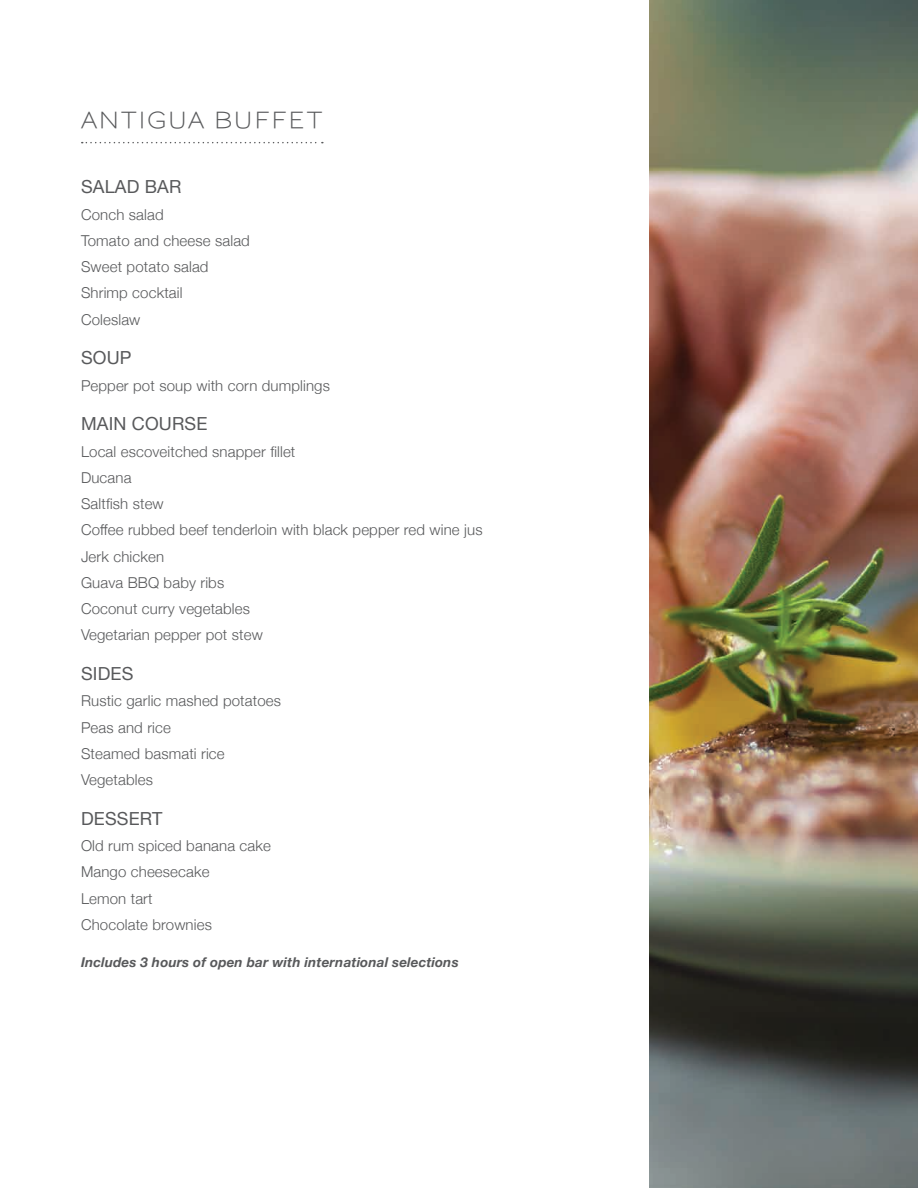
<style>
.page{position:relative;width:918px;height:1188px;background:#fff}
.page>*{position:absolute;margin:0;border:0;box-sizing:border-box;transform-origin:0 0}
.t1{font:600 22.5px "Sansumi";letter-spacing:.05em;color:#58595b;scale:1.04 1}
.t2{font:18px "Helvetica Neue";letter-spacing:.01em;color:#58595b}
.t3{font:300 15px/26.2px "Helvetica Neue";letter-spacing:.01em;color:#58595b}
.t4{font:italic 700 13.5px "Helvetica Neue";letter-spacing:.01em;color:#58595b}
</style>
<div class="page">
<svg style="left:82px;top:142px;width:241px;height:1px"></svg>
<img style="left:649px;top:0;width:269px;height:1188px">
<h1 class="t1" style="left:81px;top:108px;width:234px">ANTIGUA BUFFET</h1>
<p class="t2" style="left:81px;top:174px;width:102px">SALAD BAR</p>
<p class="t3" style="left:81px;top:200px;width:170px">Conch salad<br>Tomato and cheese salad<br>Sweet potato salad<br>Shrimp cocktail<br>Coleslaw</p>
<p class="t2" style="left:81px;top:345px;width:52px">SOUP</p>
<p class="t3" style="left:81px;top:371px;width:251px">Pepper pot soup with corn dumplings</p>
<p class="t2" style="left:81px;top:411px;width:128px">MAIN COURSE</p>
<p class="t3" style="left:81px;top:437px;width:403px">Local escoveitched snapper fillet<br>Ducana<br>Saltfish stew<br>Coffee rubbed beef tenderloin with black pepper red wine jus<br>Jerk chicken<br>Guava BBQ baby ribs<br>Coconut curry vegetables<br>Vegetarian pepper pot stew</p>
<p class="t2" style="left:81px;top:661px;width:54px">SIDES</p>
<p class="t3" style="left:81px;top:687px;width:202px">Rustic garlic mashed potatoes<br>Peas and rice<br>Steamed basmati rice<br>Vegetables</p>
<p class="t2" style="left:81px;top:806px;width:83px">DESSERT</p>
<p class="t3" style="left:81px;top:832px;width:191px">Old rum spiced banana cake<br>Mango cheesecake<br>Lemon tart<br>Chocolate brownies</p>
<p class="t4" style="left:81px;top:951px;width:379px">Includes 3 hours of open bar with international selections</p>
</div>
